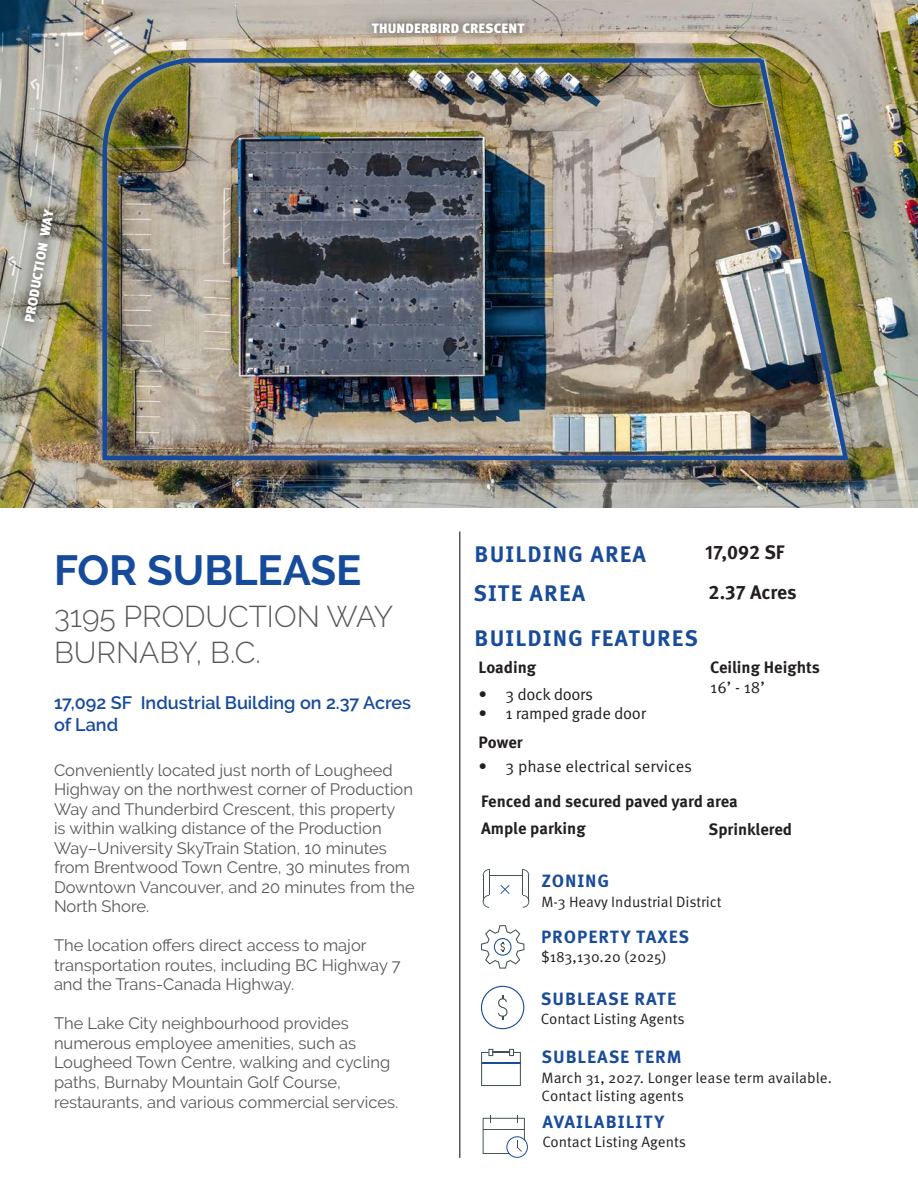
<style>
.page{position:relative;width:918px;height:1188px;background:#fff}
.page>*{position:absolute;margin:0;border:0;box-sizing:border-box;transform-origin:0 0}
.t1{font:700 42px "Raleway";color:#164a9b}
.t2{font:300 30px "Raleway";color:#57585a}
.t3{font:700 22.5px "Meta Correspondence Pro";letter-spacing:.05em;color:#184b99}
.t4{font:700 19.5px "Meta Pro";color:#231f20}
.t5{font:600 18px/21.6px "Raleway";color:#164a9b}
.t6{font:700 17.7px "Meta Correspondence Pro";letter-spacing:.05em;color:#184b99}
.t7{font:16.5px/19.5px "Raleway";color:#57585a}
.t8{font:700 16.5px "Meta Pro";color:#231f20}
.t9{font:16.5px "Meta Pro Norm";letter-spacing:-.015em;color:#231f20}
.t10{font:15px "Meta Pro Norm";color:#231f20}
.t11{font:14.85px "Meta Pro Norm";color:#231f20}
._555_BodyText{font:900 13.5px "Meta Pro";letter-spacing:.01em;color:#fff}
</style>
<div class="page">
<hr style="left:459px;top:531px;width:1px;height:627px;background:#57585a">
<img style="left:0;top:0;width:918px;height:508px">
<div style="left:93px;top:48px;width:764px;height:422px;background:#fff;opacity:.75"></div>
<img style="left:100px;top:54px;width:751px;height:408px">
<div style="left:363px;top:14px;width:171px;height:29px;background:#231f20;opacity:.75"></div>
<svg style="left:13px;top:198px;width:52px;height:135px;background:#a09e90"></svg>
<svg style="left:481px;top:986px;width:43px;height:43px"></svg>
<svg style="left:481px;top:925px;width:43px;height:44px"></svg>
<svg style="left:483px;top:869px;width:7px;height:39px"></svg>
<svg style="left:522px;top:869px;width:7px;height:39px"></svg>
<hr style="left:489px;top:875px;width:34px;height:1px;background:#425254">
<svg style="left:500px;top:885px;width:10px;height:9px"></svg>
<svg style="left:483px;top:1115px;width:45px;height:43px"></svg>
<svg style="left:481px;top:1049px;width:40px;height:37px"></svg>
<p class="_555_BodyText" style="left:19px;top:321px;width:116px;rotate:-80deg">PRODUCTION WAY</p>
<p class="_555_BodyText" style="left:372px;top:18px;width:154px">THUNDERBIRD CRESCENT</p>
<p class="t1" style="left:54px;top:546px;width:309px">FOR SUBLEASE</p>
<p class="t2" style="left:54px;top:599px;width:341px">3195 PRODUCTION WAY</p>
<p class="t2" style="left:54px;top:635px;width:208px">BURNABY, B.C.</p>
<p class="t5" style="left:54px;top:692px;width:358px">17,092 SF Industrial Building on 2.37 Acres of Land</p>
<p class="t7" style="left:54px;top:760px;width:362px">Conveniently located just north of Lougheed Highway on the northwest corner of Production Way and Thunderbird Crescent, this property<br>is within walking distance of the Production Way–University SkyTrain Station, 10 minutes from Brentwood Town Centre, 30 minutes from Downtown Vancouver, and 20 minutes from the North Shore.</p>
<p class="t7" style="left:54px;top:936px;width:348px">The location offers direct access to major transportation routes, including BC Highway 7 and the Trans-Canada Highway.</p>
<p class="t7" style="left:54px;top:1014px;width:346px">The Lake City neighbourhood provides numerous employee amenities, such as Lougheed Town Centre, walking and cycling paths, Burnaby Mountain Golf Course, restaurants, and various commercial services.</p>
<p class="t3" style="left:475px;top:536px;width:173px">BUILDING AREA</p>
<p class="t4" style="left:705px;top:537px;width:81px">17,092 SF</p>
<p class="t3" style="left:473px;top:576px;width:113px">SITE AREA</p>
<p class="t4" style="left:709px;top:577px;width:90px">2.37 Acres</p>
<p class="t3" style="left:475px;top:620px;width:225px">BUILDING FEATURES</p>
<p class="t8" style="left:479px;top:655px;width:59px">Loading</p>
<p class="t9" style="left:479px;top:681px;width:116px">• 3 dock doors</p>
<p class="t9" style="left:479px;top:701px;width:169px">• 1 ramped grade door</p>
<p class="t8" style="left:479px;top:730px;width:46px">Power</p>
<p class="t9" style="left:479px;top:754px;width:215px">• 3 phase electrical services</p>
<p class="t8" style="left:710px;top:655px;width:111px">Ceiling Heights</p>
<p class="t9" style="left:710px;top:675px;width:56px">16’ - 18’</p>
<p class="t8" style="left:481px;top:788px;width:258px">Fenced and secured paved yard area</p>
<p class="t8" style="left:481px;top:815px;width:106px">Ample parking</p>
<p class="t8" style="left:709px;top:816px;width:85px">Sprinklered</p>
<p class="t6" style="left:542px;top:867px;width:69px">ZONING</p>
<p class="t11" style="left:542px;top:890px;width:182px">M-3 Heavy Industrial District</p>
<p class="t6" style="left:541px;top:923px;width:150px">PROPERTY TAXES</p>
<p class="t10" style="left:541px;top:946px;width:127px">$183,130.20 (2025)</p>
<p class="t6" style="left:541px;top:985px;width:137px">SUBLEASE RATE</p>
<p class="t10" style="left:541px;top:1008px;width:145px">Contact Listing Agents</p>
<p class="t6" style="left:542px;top:1043px;width:142px">SUBLEASE TERM</p>
<p class="t10" style="left:542px;top:1066px;width:292px">March 31, 2027. Longer lease term available.</p>
<p class="t10" style="left:542px;top:1084px;width:144px">Contact listing agents</p>
<p class="t6" style="left:542px;top:1108px;width:123px">AVAILABILITY</p>
<p class="t10" style="left:542px;top:1131px;width:145px">Contact Listing Agents</p>
</div>
